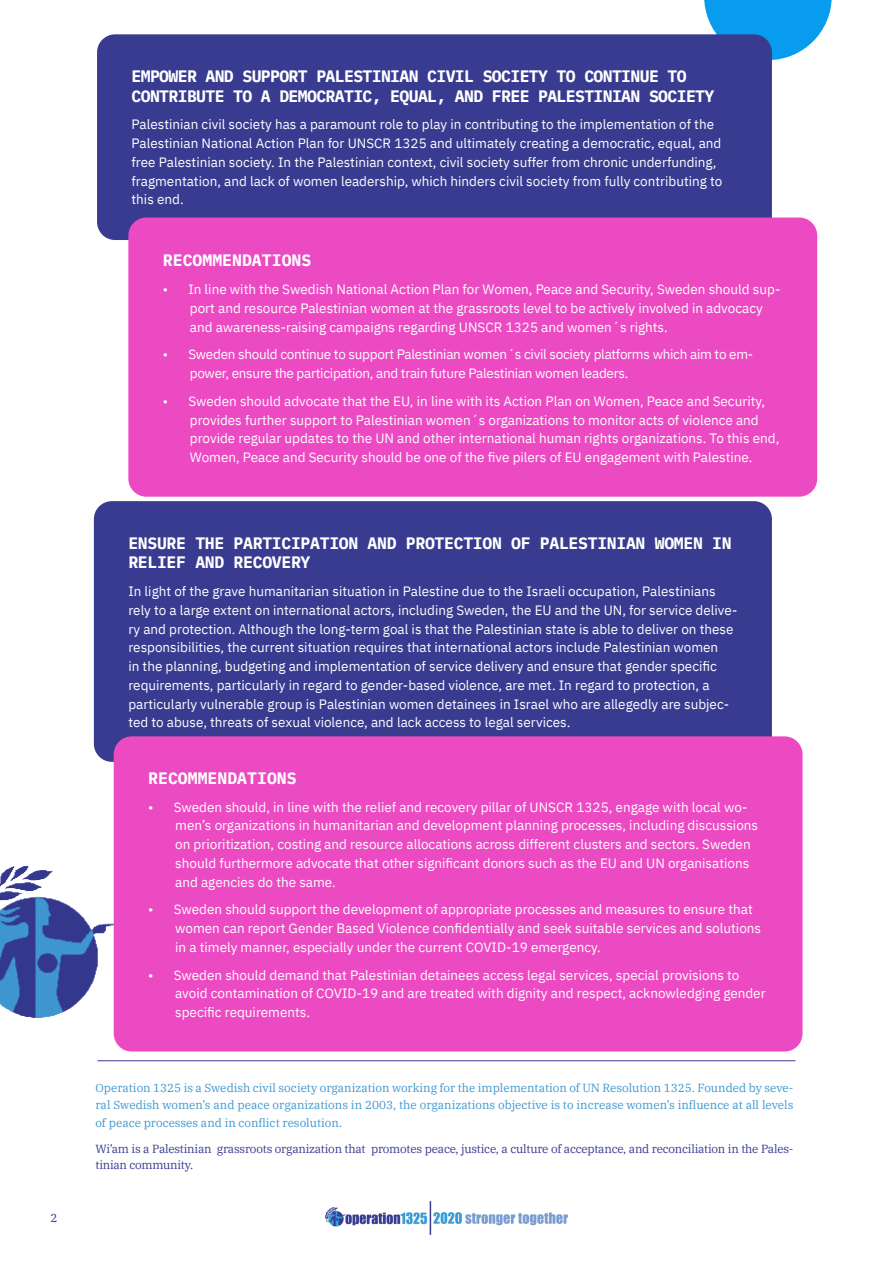
<style>
.page{position:relative;width:893px;height:1263px;background:#fff}
.page>*{position:absolute;margin:0;border:0;box-sizing:border-box;transform-origin:0 0}
.Underrubrik___ruta{font:700 16.5px/19.8px "IBM Plex Mono";letter-spacing:-.04em;color:#fff}
.Underrubrik___ruta-2{font:700 16.5px/19.8px "IBM Plex Mono";letter-spacing:-.02em;color:#fff}
.Underrubrik___ruta-3{font:700 16.5px "IBM Plex Mono";color:#fff}
.Brödtext___ruta{font:13.5px/18.8px "IBM Plex Sans";color:#fff}
.Brödtext___ruta-2{font:13.5px/18.8px "IBM Plex Sans";letter-spacing:-.02em;color:#fff}
.t1{font:11.7px/16.5px "IBM Plex Serif";color:#3f97d0}
.t2{font:11.7px/16.5px "IBM Plex Serif";letter-spacing:-.02em;color:#383b90}
</style>
<div class="page">
<img style="left:325px;top:1201px;width:244px;height:34px">
<img style="left:0;top:862px;width:114px;height:160px">
<svg style="left:704px;top:0;width:128px;height:60px"></svg>
<hr style="left:98px;top:1060px;width:697px;height:1px;background:#383b90">
<div style="left:97px;top:34px;width:675px;height:206px;background:#383b90;border-radius:18px"></div>
<div style="left:128px;top:218px;width:689px;height:279px;background:#ec4ac3;border-radius:18px"></div>
<div style="left:94px;top:501px;width:678px;height:261px;background:#383b90;border-radius:18px"></div>
<div style="left:114px;top:736px;width:689px;height:315px;background:#ec4ac3;border-radius:18px"></div>
<p class="t2" style="left:50px;top:1208px;width:9px">2</p>
<p class="Underrubrik___ruta" style="left:132px;top:65px;width:584px">EMPOWER AND SUPPORT PALESTINIAN CIVIL SOCIETY TO CONTINUE TO<br>CONTRIBUTE TO A DEMOCRATIC, EQUAL, AND FREE PALESTINIAN SOCIETY</p>
<p class="Brödtext___ruta" style="left:132px;top:114px;width:592px">Palestinian civil society has a paramount role to play in contributing to the implementation of the Palestinian National Action Plan for UNSCR 1325 and ultimately creating a democratic, equal, and free Palestinian society. In the Palestinian context, civil society suffer from chronic underfunding, fragmentation, and lack of women leadership, which hinders civil society from fully contributing to this end.</p>
<p class="Underrubrik___ruta-3" style="left:163px;top:247px;width:150px">RECOMMENDATIONS</p>
<p class="Brödtext___ruta" style="left:190px;top:279px;width:592px;text-indent:-27px">• In line with the Swedish National Action Plan for Women, Peace and Security, Sweden should sup&shy;port and resource Palestinian women at the grassroots level to be actively involved in advocacy and awareness-raising campaigns regarding UNSCR 1325 and women´s rights.</p>
<p class="Brödtext___ruta-2" style="left:190px;top:344px;width:565px;text-indent:-27px">• Sweden should continue to support Palestinian women´s civil society platforms which aim to em&shy;power, ensure the participation, and train future Palestinian women leaders.</p>
<p class="Brödtext___ruta" style="left:190px;top:391px;width:591px;text-indent:-27px">• Sweden should advocate that the EU, in line with its Action Plan on Women, Peace and Security, provides further support to Palestinian women´s organizations to monitor acts of violence and provide regular updates to the UN and other international human rights organizations. To this end, Women, Peace and Security should be one of the five pilers of EU engagement with Palestine.</p>
<p class="Underrubrik___ruta-2" style="left:128px;top:531px;width:605px">ENSURE THE PARTICIPATION AND PROTECTION OF PALESTINIAN WOMEN IN<br>RELIEF AND RECOVERY</p>
<p class="Brödtext___ruta" style="left:128px;top:581px;width:611px">In light of the grave humanitarian situation in Palestine due to the Israeli occupation, Palestinians rely to a large extent on international actors, including Sweden, the EU and the UN, for service delive&shy;ry and protection. Although the long-term goal is that the Palestinian state is able to deliver on these responsibilities, the current situation requires that international actors include Palestinian women<br>in the planning, budgeting and implementation of service delivery and ensure that gender specific requirements, particularly in regard to gender-based violence, are met. In regard to protection, a particularly vulnerable group is Palestinian women detainees in Israel who are allegedly are subjec&shy;ted to abuse, threats of sexual violence, and lack access to legal services.</p>
<p class="Underrubrik___ruta-3" style="left:148px;top:765px;width:150px">RECOMMENDATIONS</p>
<p class="Brödtext___ruta" style="left:175px;top:796px;width:584px;text-indent:-27px">• Sweden should, in line with the relief and recovery pillar of UNSCR 1325, engage with local wo&shy;men’s organizations in humanitarian and development planning processes, including discussions on prioritization, costing and resource allocations across different clusters and sectors. Sweden should furthermore advocate that other significant donors such as the EU and UN organisations and agencies do the same.</p>
<p class="Brödtext___ruta" style="left:175px;top:899px;width:587px;text-indent:-27px">• Sweden should support the development of appropriate processes and measures to ensure that women can report Gender Based Violence confidentially and seek suitable services and solutions in a timely manner, especially under the current COVID-19 emergency.</p>
<p class="Brödtext___ruta" style="left:175px;top:964px;width:592px;text-indent:-27px">• Sweden should demand that Palestinian detainees access legal services, special provisions to avoid contamination of COVID-19 and are treated with dignity and respect, acknowledging gender specific requirements.</p>
<p class="t1" style="left:95px;top:1079px;width:699px">Operation 1325 is a Swedish civil society organization working for the implementation of UN Resolution 1325. Founded by seve&shy;ral Swedish women’s and peace organizations in 2003, the organizations objective is to increase women’s influence at all levels</p>
<p class="t1" style="left:95px;top:1114px;width:248px">of peace processes and in conflict resolution.</p>
<p class="t2" style="left:95px;top:1139px;width:699px">Wi’am is a Palestinian grassroots organization that promotes peace, justice, a culture of acceptance, and reconciliation in the Pales&shy;tinian community.</p>
</div>
